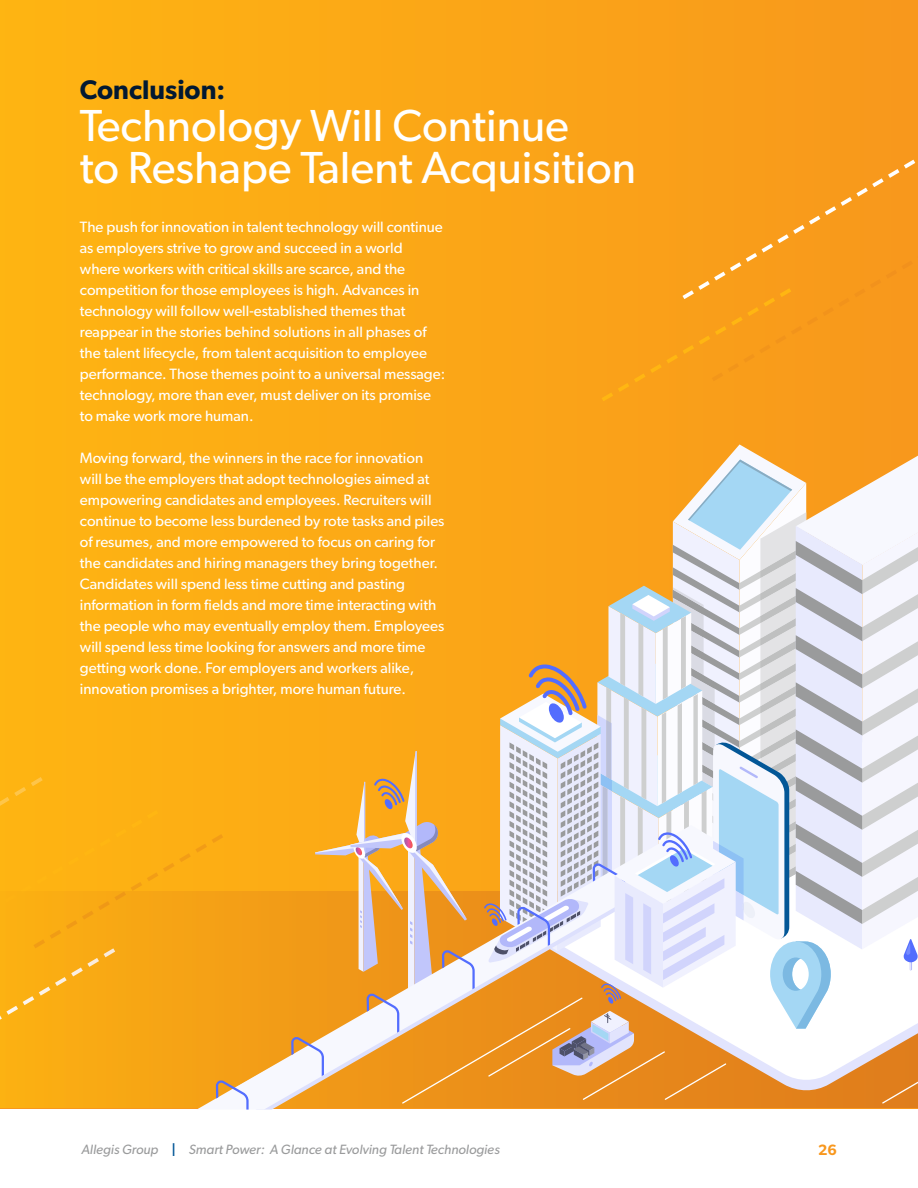
<style>
.page{position:relative;width:918px;height:1188px;background:#fff}
.page>*{position:absolute;margin:0;border:0;box-sizing:border-box;transform-origin:0 0}
.t1{font:45px/42px "Gibson";color:#fff}
.t2{font:600 27px "Gibson";color:#021932}
.t3{font:15px/21px "Gibson";color:#fff}
.t4{font:600 15px "Gibson";color:#f8971d}
.t5{font:italic 13.5px "Gibson";color:#9a9b9c}
.s1{font-weight:600;font-style:normal;color:#035797}
</style>
<div class="page">
<div style="left:0;top:0;width:918px;height:1108px;background:linear-gradient(to right,#feb512,#f8981c)"></div>
<div style="left:597px;top:182px;width:321px;height:223px;background:#f99e1a"></div>
<div style="left:678px;top:100px;width:240px;height:203px;background:#f99c1b"></div>
<div style="left:0;top:773px;width:227px;height:118px;background:#feb113"></div>
<div style="left:0;top:891px;width:918px;height:217px;background:#f9a914"></div>
<svg style="left:197px;top:825px;width:527px;height:285px;fill:#f49f16"></svg>
<svg style="left:216px;top:1080px;width:33px;height:30px"></svg>
<svg style="left:291px;top:444px;width:627px;height:660px"></svg>
<h2 class="t2" style="left:80px;top:73px;width:147px">Conclusion:</h2>
<h1 class="t1" style="left:80px;top:104px;width:558px">Technology Will Continue<br>to Reshape Talent Acquisition</h1>
<p class="t3" style="left:80px;top:216px;width:367px">The push for innovation in talent technology will continue as employers strive to grow and succeed in a world where workers with critical skills are scarce, and the competition for those employees is high. Advances in technology will follow well-established themes that reappear in the stories behind solutions in all phases of the talent lifecycle, from talent acquisition to employee performance. Those themes point to a universal message: technology, more than ever, must deliver on its promise to make work more human.</p>
<p class="t3" style="left:80px;top:447px;width:366px">Moving forward, the winners in the race for innovation will be the employers that adopt technologies aimed at empowering candidates and employees. Recruiters will continue to become less burdened by rote tasks and piles of resumes, and more empowered to focus on caring for the candidates and hiring managers they bring together.<br>Candidates will spend less time cutting and pasting information in form fields and more time interacting with the people who may eventually employ them. Employees will spend less time looking for answers and more time getting work done. For employers and workers alike, innovation promises a brighter, more human future.</p>
<p class="t5" style="left:81px;top:1141px;width:420px">Allegis Group <span class="s1">|</span> Smart Power: A Glance at Evolving Talent Technologies</p>
<p class="t4" style="left:818px;top:1141px;width:20px">26</p>
</div>
